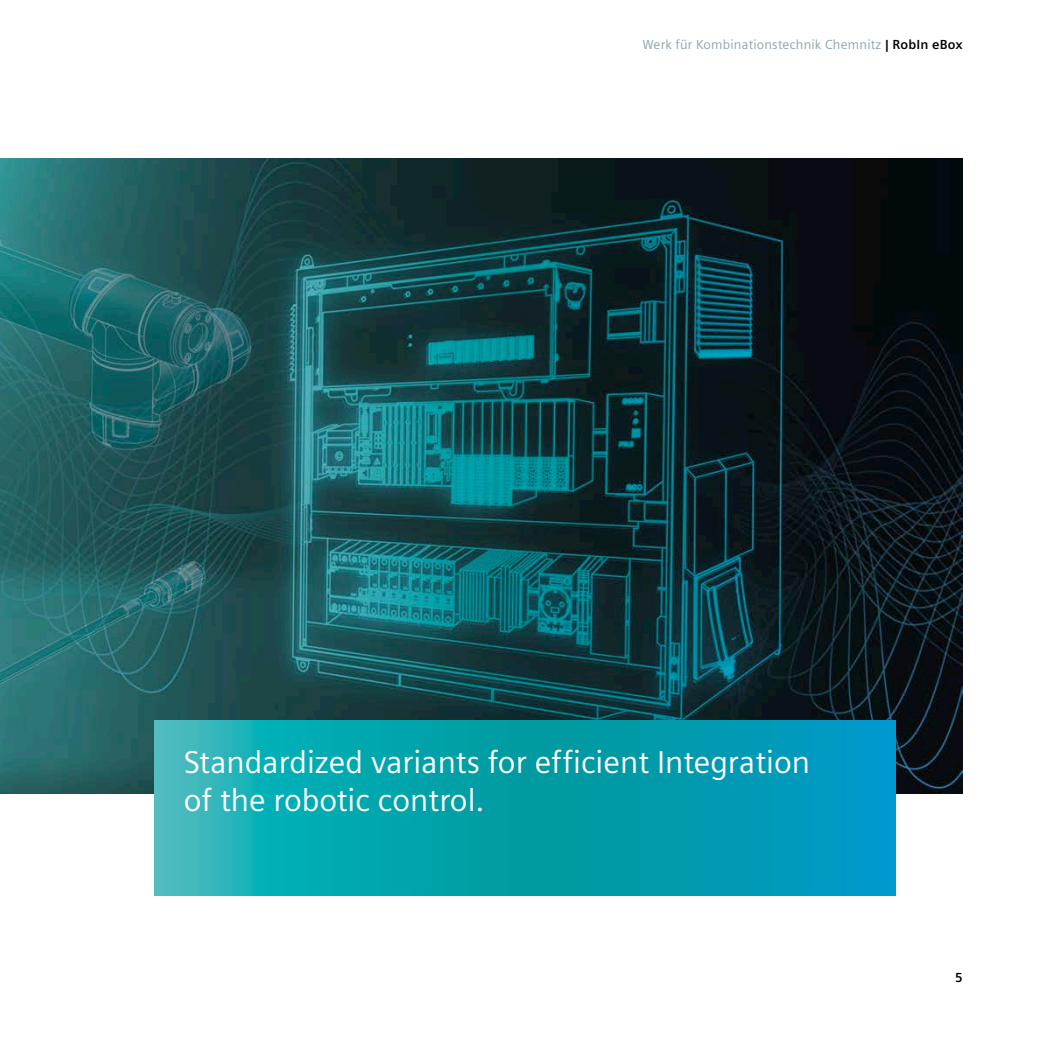
<style>
.page{position:relative;width:1042px;height:1042px;background:#fff}
.page>*{position:absolute;margin:0;border:0;box-sizing:border-box;transform-origin:0 0}
.t1{font:31.5px/37.8px "Siemens Sans Global";color:#fff}
.t2{font:13.12px "Siemens Sans Global";letter-spacing:.015em;color:#8ca3af}
.t3{font:700 13.12px "Siemens Sans Global";color:#000}
.s1{font-weight:700;color:#000}
</style>
<div class="page">
<img style="left:0;top:159px;width:962px;height:635px">
<svg style="left:154px;top:720px;width:742px;height:175px;background:#07a2b1"></svg>
<p class="t2" style="left:642px;top:35px;width:322px">Werk für Kombinationstechnik Chemnitz <span class="s1">| RobIn eBox</span></p>
<p class="t1" style="left:184px;top:744px;width:628px">Standardized variants for efficient Integration of the robotic control.</p>
<p class="t3" style="left:955px;top:970px;width:9px">5</p>
</div>
